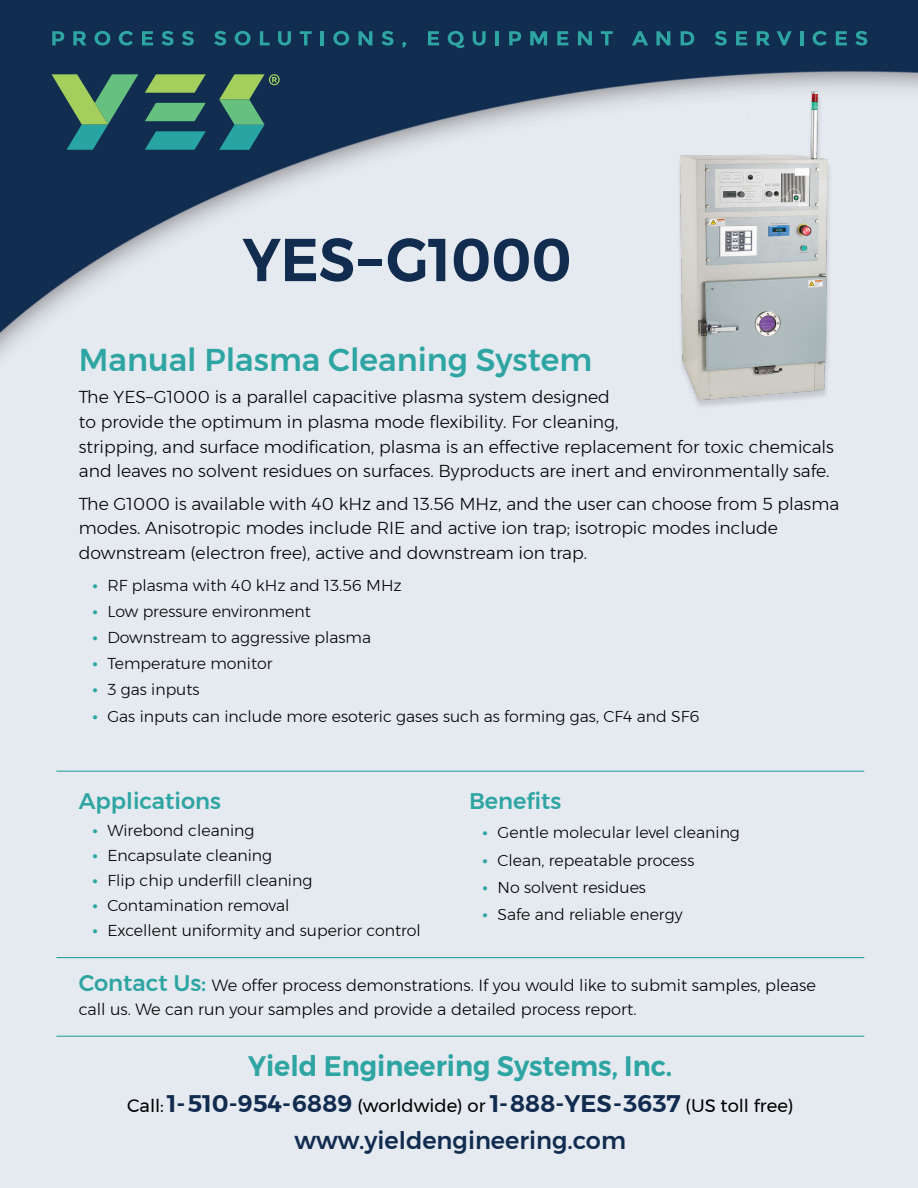
<style>
.page{position:relative;width:918px;height:1188px;background:#fff}
.page>*{position:absolute;margin:0;border:0;box-sizing:border-box;transform-origin:0 0}
.t1{font:600 60.45px "Montserrat";color:#122c50;scale:.94 1}
.t2{font:500 31.5px "Montserrat";color:#2ea5a2}
.t3{font:600 28.05px "Montserrat";color:#2ea5a2;scale:.96 1}
.t4{font:500 24px "Montserrat";color:#122c50}
.t5{font:500 22.5px "Montserrat";color:#2ea5a2}
.t6{font:18px "Montserrat";color:#000}
.t7{font:300 17.25px/24.8px "Montserrat";color:#000}
.t8{font:300 16.2px/24px "Montserrat";color:#000}
.t9{font:300 15.75px "Montserrat";color:#000}
.s1{font-weight:600;font-size:17.25px;color:#2ea5a2}
.s2{font-weight:500;font-size:22.5px;color:#2ea5a2}
.s3{font-weight:600;font-size:24px;color:#122c50}
</style>
<div class="page">
<img style="left:0;top:0;width:918px;height:1188px">
<div style="left:677px;top:93px;width:156px;height:317px;background:#000;opacity:.14"></div>
<img style="left:679px;top:91px;width:149px;height:311px">
<hr style="left:56px;top:771px;width:808px;height:1px;background:#2ea5a2">
<hr style="left:56px;top:957px;width:808px;height:1px;background:#2ea5a2">
<hr style="left:56px;top:1036px;width:808px;height:1px;background:#2ea5a2">
<svg style="left:52px;top:31px;width:12px;height:14px"></svg>
<svg style="left:73px;top:31px;width:14px;height:14px"></svg>
<svg style="left:95px;top:31px;width:15px;height:15px"></svg>
<svg style="left:119px;top:31px;width:14px;height:15px"></svg>
<svg style="left:142px;top:31px;width:11px;height:14px"></svg>
<svg style="left:162px;top:31px;width:12px;height:15px"></svg>
<svg style="left:182px;top:31px;width:12px;height:15px"></svg>
<svg style="left:214px;top:31px;width:12px;height:15px"></svg>
<svg style="left:235px;top:31px;width:16px;height:15px"></svg>
<svg style="left:260px;top:31px;width:10px;height:14px"></svg>
<svg style="left:278px;top:31px;width:13px;height:15px"></svg>
<svg style="left:300px;top:31px;width:12px;height:14px"></svg>
<hr style="left:321px;top:31px;width:3px;height:14px;background:#2ea5a2">
<svg style="left:333px;top:31px;width:16px;height:15px"></svg>
<svg style="left:359px;top:31px;width:13px;height:14px"></svg>
<svg style="left:382px;top:31px;width:12px;height:15px"></svg>
<svg style="left:402px;top:42px;width:4px;height:5px"></svg>
<svg style="left:428px;top:31px;width:11px;height:14px"></svg>
<svg style="left:448px;top:31px;width:17px;height:17px"></svg>
<svg style="left:473px;top:31px;width:13px;height:15px"></svg>
<hr style="left:496px;top:31px;width:3px;height:14px;background:#2ea5a2">
<svg style="left:509px;top:31px;width:12px;height:14px"></svg>
<svg style="left:530px;top:31px;width:17px;height:14px"></svg>
<svg style="left:557px;top:31px;width:11px;height:14px"></svg>
<svg style="left:578px;top:31px;width:14px;height:14px"></svg>
<svg style="left:601px;top:31px;width:12px;height:14px"></svg>
<svg style="left:632px;top:31px;width:16px;height:14px"></svg>
<svg style="left:656px;top:31px;width:14px;height:14px"></svg>
<svg style="left:681px;top:31px;width:13px;height:14px"></svg>
<svg style="left:715px;top:31px;width:12px;height:15px"></svg>
<svg style="left:736px;top:31px;width:11px;height:14px"></svg>
<svg style="left:757px;top:31px;width:13px;height:14px"></svg>
<svg style="left:777px;top:31px;width:15px;height:14px"></svg>
<hr style="left:800px;top:31px;width:3px;height:14px;background:#2ea5a2">
<svg style="left:813px;top:31px;width:14px;height:15px"></svg>
<svg style="left:836px;top:31px;width:11px;height:14px"></svg>
<svg style="left:855px;top:31px;width:12px;height:15px"></svg>
<svg style="left:52px;top:74px;width:86px;height:76px;background:#3d7162"></svg>
<svg style="left:145px;top:74px;width:61px;height:19px"></svg>
<svg style="left:145px;top:103px;width:61px;height:18px"></svg>
<svg style="left:145px;top:131px;width:61px;height:19px"></svg>
<svg style="left:219px;top:74px;width:61px;height:76px;background:#3c7567"></svg>
<h1 class="t1" style="left:243px;top:212px;width:351px">YES–G1000</h1>
<h2 class="t2" style="left:79px;top:335px;width:515px">Manual Plasma Cleaning System</h2>
<p class="t7" style="left:79px;top:384px;width:757px">The YES–G1000 is a parallel capacitive plasma system designed<br>to provide the optimum in plasma mode flexibility. For cleaning,<br>stripping, and surface modification, plasma is an effective replacement for toxic chemicals and leaves no solvent residues on surfaces. Byproducts are inert and environmentally safe.</p>
<p class="t7" style="left:79px;top:491px;width:762px">The G1000 is available with 40 kHz and 13.56 MHz, and the user can choose from 5 plasma modes. Anisotropic modes include RIE and active ion trap; isotropic modes include downstream (electron free), active and downstream ion trap.</p>
<p class="t9" style="left:92px;top:574px;width:311px"><span class="s1">•</span> RF plasma with 40 kHz and 13.56 MHz</p>
<p class="t9" style="left:92px;top:600px;width:220px"><span class="s1">•</span> Low pressure environment</p>
<p class="t9" style="left:92px;top:626px;width:280px"><span class="s1">•</span> Downstream to aggressive plasma</p>
<p class="t9" style="left:92px;top:652px;width:182px"><span class="s1">•</span> Temperature monitor</p>
<p class="t9" style="left:92px;top:677px;width:109px"><span class="s1">•</span> 3 gas inputs</p>
<p class="t9" style="left:92px;top:705px;width:609px"><span class="s1">•</span> Gas inputs can include more esoteric gases such as forming gas, CF4 and SF6</p>
<h3 class="t5" style="left:79px;top:783px;width:144px">Applications</h3>
<p class="t9" style="left:92px;top:819px;width:164px"><span class="s1">•</span> Wirebond cleaning</p>
<p class="t9" style="left:92px;top:844px;width:181px"><span class="s1">•</span> Encapsulate cleaning</p>
<p class="t9" style="left:92px;top:869px;width:222px"><span class="s1">•</span> Flip chip underfill cleaning</p>
<p class="t9" style="left:92px;top:894px;width:199px"><span class="s1">•</span> Contamination removal</p>
<p class="t9" style="left:92px;top:919px;width:330px"><span class="s1">•</span> Excellent uniformity and superior control</p>
<h3 class="t5" style="left:469px;top:783px;width:94px">Benefits</h3>
<p class="t9" style="left:483px;top:821px;width:259px"><span class="s1">•</span> Gentle molecular level cleaning</p>
<p class="t9" style="left:483px;top:848px;width:213px"><span class="s1">•</span> Clean, repeatable process</p>
<p class="t9" style="left:483px;top:875px;width:165px"><span class="s1">•</span> No solvent residues</p>
<p class="t9" style="left:483px;top:903px;width:201px"><span class="s1">•</span> Safe and reliable energy</p>
<p class="t8" style="left:79px;top:973px;width:739px"><span class="s2">Contact Us:</span> We offer process demonstrations. If you would like to submit samples, please call us. We can run your samples and provide a detailed process report.</p>
<h3 class="t3" style="left:248px;top:1043px;width:443px">Yield Engineering Systems, Inc.</h3>
<p class="t6" style="left:127px;top:1092px;width:668px">Call: <span class="s3">1-510-954-6889</span> (worldwide) or <span class="s3">1-888-YES-3637</span> (US toll free)</p>
<h3 class="t4" style="left:295px;top:1121px;width:333px">www.yieldengineering.com</h3>
</div>
